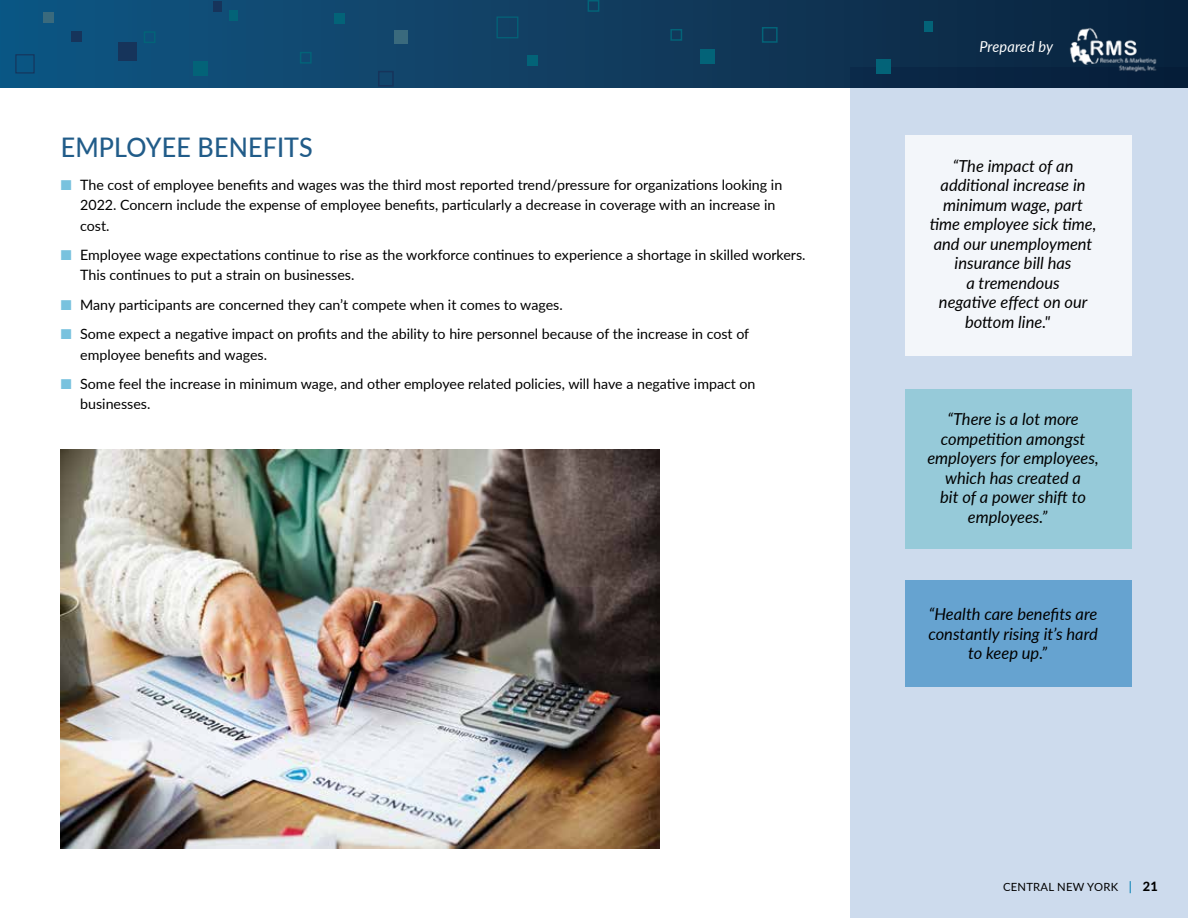
<style>
.page{position:relative;width:1188px;height:918px;background:#fff}
.page>*{position:absolute;margin:0;border:0;box-sizing:border-box;transform-origin:0 0}
.t1{font:500 27px "Lato";letter-spacing:.005em;color:#215c89;scale:.93 1}
.t2{font:italic 16.5px "Lato";color:#000}
.t3{font:italic 15px "Lato";letter-spacing:.005em;color:#fff}
.t4{font:14.25px/20.4px "Lato";color:#000}
.t5{font:11.25px "Lato";letter-spacing:.02em;color:#000}
.s1{color:#78c2de}
.s2{font-weight:500;font-size:12.75px;color:#007eb3}
.s3{font-weight:800;font-size:12.75px}
</style>
<div class="page">
<div style="left:850px;top:68px;width:338px;height:850px;background:#cddbed"></div>
<div style="left:905px;top:390px;width:227px;height:159px;background:#96cad9"></div>
<div style="left:905px;top:135px;width:227px;height:220px;background:#f3f6fa"></div>
<div style="left:905px;top:580px;width:227px;height:106px;background:#66a3d0"></div>
<div style="left:0;top:0;width:1188px;height:88px;background:linear-gradient(to right,#115784,#0b213b)"></div>
<div style="left:378px;top:71px;width:16px;height:16px;border:2px solid #16345b"></div>
<div style="left:193px;top:61px;width:14px;height:15px;background:#036378"></div>
<div style="left:119px;top:42px;width:18px;height:18px;background:#16345b"></div>
<div style="left:528px;top:55px;width:10px;height:10px;background:#036378"></div>
<div style="left:394px;top:31px;width:14px;height:13px;background:#3a6a7d"></div>
<div style="left:497px;top:16px;width:21px;height:22px;border:1px solid #036378"></div>
<div style="left:229px;top:11px;width:9px;height:10px;background:#036378"></div>
<div style="left:15px;top:54px;width:20px;height:19px;border:1px solid #16345b"></div>
<div style="left:144px;top:31px;width:12px;height:12px;border:2px solid #036378"></div>
<div style="left:44px;top:12px;width:10px;height:10px;background:#3a6a7d"></div>
<div style="left:71px;top:31px;width:11px;height:11px;background:#16345b"></div>
<div style="left:334px;top:14px;width:11px;height:10px;background:#036378"></div>
<div style="left:213px;top:1px;width:9px;height:10px;background:#16345b"></div>
<div style="left:300px;top:52px;width:12px;height:12px;border:2px solid #036378"></div>
<div style="left:588px;top:0;width:11px;height:12px;border:2px solid #036378"></div>
<div style="left:762px;top:27px;width:16px;height:16px;border:2px solid #036378"></div>
<div style="left:924px;top:22px;width:9px;height:10px;background:#036378"></div>
<img style="left:1063px;top:25px;width:98px;height:48px">
<div style="left:700px;top:50px;width:15px;height:14px;background:#036378"></div>
<div style="left:670px;top:29px;width:12px;height:12px;border:2px solid #036378"></div>
<div style="left:876px;top:59px;width:14px;height:14px;background:#036378"></div>
<img style="left:61px;top:449px;width:599px;height:400px">
<h1 class="t1" style="left:61px;top:127px;width:273px">EMPLOYEE BENEFITS</h1>
<p class="t4" style="left:80px;top:174px;width:704px;text-indent:-19px"><span class="s1">■</span> The cost of employee benefits and wages was the third most reported trend/pressure for organizations looking in<br>2022. Concern include the expense of employee benefits, particularly a decrease in coverage with an increase in cost.</p>
<p class="t4" style="left:80px;top:244px;width:727px;text-indent:-19px"><span class="s1">■</span> Employee wage expectations continue to rise as the workforce continues to experience a shortage in skilled workers.<br>This continues to put a strain on businesses.</p>
<p class="t4" style="left:61px;top:294px;width:504px"><span class="s1">■</span> Many participants are concerned they can’t compete when it comes to wages.</p>
<p class="t4" style="left:80px;top:323px;width:671px;text-indent:-19px"><span class="s1">■</span> Some expect a negative impact on profits and the ability to hire personnel because of the increase in cost of employee benefits and wages.</p>
<p class="t4" style="left:80px;top:373px;width:677px;text-indent:-19px"><span class="s1">■</span> Some feel the increase in minimum wage, and other employee related policies, will have a negative impact on businesses.</p>
<p class="t3" style="left:979px;top:36px;width:75px">Prepared by</p>
<p class="t2" style="left:953px;top:154px;width:122px">“The impact of an</p>
<p class="t2" style="left:941px;top:173px;width:147px">additional increase in</p>
<p class="t2" style="left:943px;top:193px;width:141px">minimum wage, part</p>
<p class="t2" style="left:930px;top:212px;width:168px">time employee sick time,</p>
<p class="t2" style="left:934px;top:232px;width:160px">and our unemployment</p>
<p class="t2" style="left:955px;top:251px;width:118px">insurance bill has</p>
<p class="t2" style="left:966px;top:271px;width:95px">a tremendous</p>
<p class="t2" style="left:939px;top:290px;width:150px">negative effect on our</p>
<p class="t2" style="left:965px;top:310px;width:87px">bottom line."</p>
<p class="t2" style="left:947px;top:407px;width:133px">“There is a lot more</p>
<p class="t2" style="left:941px;top:427px;width:146px">competition amongst</p>
<p class="t2" style="left:927px;top:446px;width:173px">employers for employees,</p>
<p class="t2" style="left:945px;top:466px;width:137px">which has created a</p>
<p class="t2" style="left:940px;top:485px;width:147px">bit of a power shift to</p>
<p class="t2" style="left:968px;top:505px;width:81px">employees.”</p>
<p class="t2" style="left:929px;top:602px;width:170px">“Health care benefits are</p>
<p class="t2" style="left:928px;top:622px;width:171px">constantly rising it’s hard</p>
<p class="t2" style="left:968px;top:641px;width:81px">to keep up.”</p>
<p class="t5" style="left:1003px;top:879px;width:156px">CENTRAL NEW YORK <span class="s2">|</span> <span class="s3">21</span></p>
</div>
